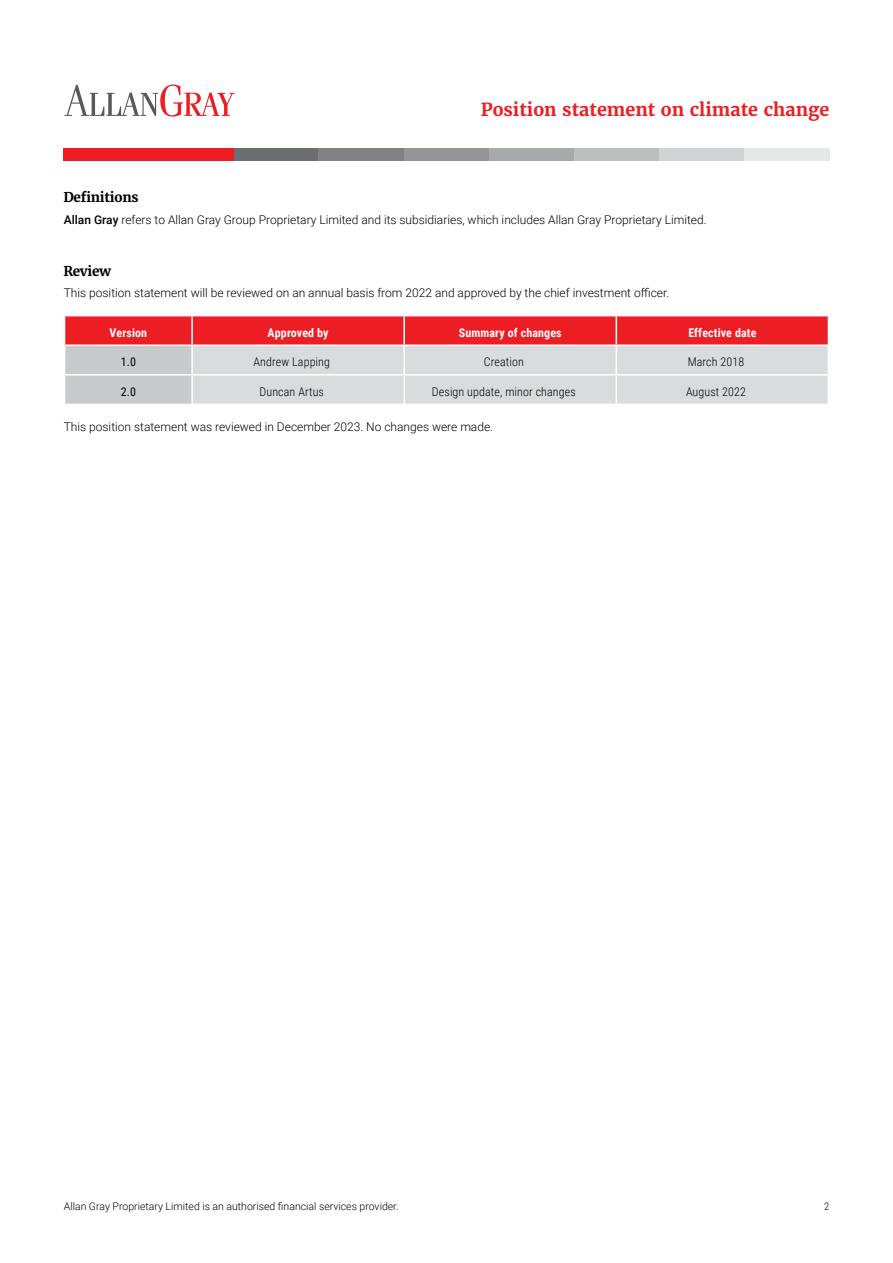
<style>
.page{position:relative;width:893px;height:1263px;background:#fff}
.page>*{position:absolute;margin:0;border:0;box-sizing:border-box;transform-origin:0 0}
.t1{font:700 18px "Merriweather";color:#ed1d24}
.t2{font:700 13.5px "Merriweather";letter-spacing:-.02em;color:#000}
.t3{font:300 12px "Roboto";color:#000}
.t4{font:300 12px "Roboto Condensed";letter-spacing:.01em;color:#000}
.t5{font:700 12px "Roboto Condensed";letter-spacing:.01em;color:#fff}
.t6{font:12px "Roboto Condensed";color:#000}
.t7{font:300 10.5px "Roboto";color:#000}
.t8{font:300 10.5px "Roboto Condensed";color:#000}
.s1{font-weight:500}
</style>
<div class="page">
<div style="left:234px;top:149px;width:85px;height:12px;background:#6d6e71"></div>
<div style="left:64px;top:149px;width:85px;height:12px;background:#ed1d24"></div>
<div style="left:319px;top:149px;width:85px;height:12px;background:#808285"></div>
<div style="left:149px;top:149px;width:85px;height:12px;background:#ed1d24"></div>
<div style="left:404px;top:149px;width:85px;height:12px;background:#939598"></div>
<div style="left:489px;top:149px;width:85px;height:12px;background:#a7a9ac"></div>
<div style="left:574px;top:149px;width:85px;height:12px;background:#bcbec0"></div>
<div style="left:659px;top:149px;width:85px;height:12px;background:#d1d3d4"></div>
<div style="left:744px;top:149px;width:85px;height:12px;background:#e6e7e8"></div>
<svg style="left:64px;top:85px;width:171px;height:32px"></svg>
<svg style="left:64px;top:316px;width:765px;height:88px;background:#e09ea1"></svg>
<p class="t2" style="left:63px;top:189px;width:77px">Definitions</p>
<h1 class="t1" style="left:481px;top:98px;width:350px">Position statement on climate change</h1>
<p class="t3" style="left:64px;top:212px;width:644px"><span class="s1">Allan Gray</span> refers to Allan Gray Group Proprietary Limited and its subsidiaries, which includes Allan Gray Proprietary Limited.</p>
<p class="t2" style="left:63px;top:262px;width:50px">Review</p>
<p class="t3" style="left:64px;top:285px;width:607px">This position statement will be reviewed on an annual basis from 2022 and approved by the chief investment officer.</p>
<p class="t5" style="left:109px;top:324px;width:39px">Version</p>
<p class="t5" style="left:268px;top:324px;width:63px">Approved by</p>
<p class="t5" style="left:459px;top:324px;width:104px">Summary of changes</p>
<p class="t5" style="left:688px;top:324px;width:70px">Effective date</p>
<p class="t6" style="left:121px;top:354px;width:17px">1.0</p>
<p class="t4" style="left:254px;top:354px;width:78px">Andrew Lapping</p>
<p class="t4" style="left:484px;top:354px;width:42px">Creation</p>
<p class="t4" style="left:688px;top:354px;width:58px">March 2018</p>
<p class="t6" style="left:121px;top:383px;width:17px">2.0</p>
<p class="t4" style="left:260px;top:383px;width:66px">Duncan Artus</p>
<p class="t4" style="left:432px;top:383px;width:145px">Design update, minor changes</p>
<p class="t4" style="left:686px;top:383px;width:61px">August 2022</p>
<p class="t3" style="left:64px;top:419px;width:431px">This position statement was reviewed in December 2023. No changes were made.</p>
<p class="t7" style="left:64px;top:1199px;width:336px">Allan Gray Proprietary Limited is an authorised financial services provider.</p>
<p class="t8" style="left:824px;top:1199px;width:7px">2</p>
</div>
